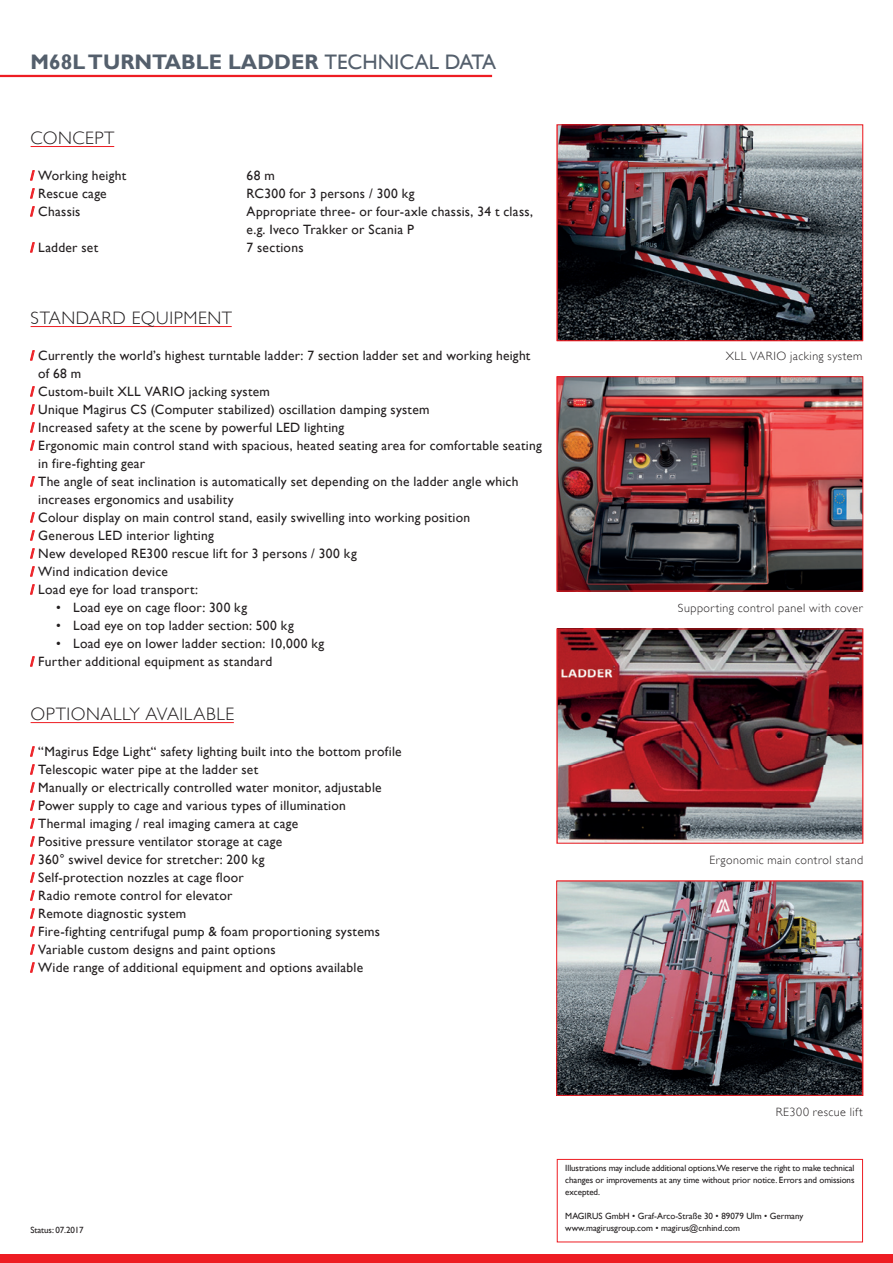
<style>
.page{position:relative;width:893px;height:1263px;background:#fff}
.page>*{position:absolute;margin:0;border:0;box-sizing:border-box;transform-origin:0 0}
.DS_tit01{font:700 21px "Gill Sans";color:#545f6c}
._04_Copy{font:300 18px "Gill Sans";letter-spacing:.03em;color:#231f20}
.DS_corpo_testo{font:13.5px "Gill Sans";letter-spacing:.02em;color:#231f20}
.DS_corpo_testo-2{font:300 12px "Gill Sans";letter-spacing:.04em;color:#231f20}
.DS_corpotesto_piedip{font:9px/12px "Gill Sans";color:#231f20;text-align:justify}
.s1{font-weight:400}
.s2{font-weight:700;color:#ee1d23}
</style>
<div class="page">
<div style="left:0;top:1254px;width:893px;height:9px;background:#ee1d23"></div>
<div style="left:557px;top:1159px;width:306px;height:83px;border:1px solid #ee1d23"></div>
<img style="left:559px;top:631px;width:302px;height:210px">
<img style="left:559px;top:127px;width:302px;height:212px">
<div style="left:557px;top:125px;width:306px;height:216px;border:1px solid #ee1d23"></div>
<img style="left:559px;top:378px;width:302px;height:211px">
<div style="left:557px;top:376px;width:306px;height:215px;border:1px solid #ee1d23"></div>
<div style="left:557px;top:629px;width:306px;height:214px;border:1px solid #ee1d23"></div>
<img style="left:558px;top:883px;width:302px;height:210px">
<div style="left:556px;top:881px;width:306px;height:214px;border:1px solid #ee1d23"></div>
<hr style="left:0;top:75px;width:492px;height:2px;background:#ee1d23">
<hr style="left:31px;top:146px;width:83px;height:1px;background:#ee1d23">
<svg style="left:30px;top:170px;width:5px;height:11px"></svg>
<svg style="left:30px;top:188px;width:5px;height:11px"></svg>
<svg style="left:30px;top:206px;width:5px;height:11px"></svg>
<svg style="left:30px;top:242px;width:5px;height:11px"></svg>
<hr style="left:31px;top:326px;width:201px;height:1px;background:#ee1d23">
<svg style="left:30px;top:350px;width:5px;height:11px"></svg>
<svg style="left:30px;top:386px;width:5px;height:11px"></svg>
<svg style="left:30px;top:404px;width:5px;height:11px"></svg>
<svg style="left:30px;top:422px;width:5px;height:11px"></svg>
<svg style="left:30px;top:440px;width:5px;height:11px"></svg>
<svg style="left:30px;top:476px;width:5px;height:11px"></svg>
<svg style="left:30px;top:512px;width:5px;height:11px"></svg>
<svg style="left:30px;top:530px;width:5px;height:11px"></svg>
<svg style="left:30px;top:548px;width:5px;height:11px"></svg>
<svg style="left:30px;top:566px;width:5px;height:11px"></svg>
<svg style="left:30px;top:584px;width:5px;height:11px"></svg>
<svg style="left:30px;top:656px;width:5px;height:11px"></svg>
<hr style="left:31px;top:722px;width:203px;height:1px;background:#ee1d23">
<svg style="left:30px;top:746px;width:5px;height:11px"></svg>
<svg style="left:30px;top:764px;width:5px;height:11px"></svg>
<svg style="left:30px;top:782px;width:5px;height:11px"></svg>
<svg style="left:30px;top:800px;width:5px;height:11px"></svg>
<svg style="left:30px;top:818px;width:5px;height:11px"></svg>
<svg style="left:30px;top:836px;width:5px;height:11px"></svg>
<svg style="left:30px;top:854px;width:5px;height:11px"></svg>
<svg style="left:30px;top:872px;width:5px;height:11px"></svg>
<svg style="left:30px;top:890px;width:5px;height:11px"></svg>
<svg style="left:30px;top:908px;width:5px;height:11px"></svg>
<svg style="left:30px;top:926px;width:5px;height:11px"></svg>
<svg style="left:30px;top:944px;width:5px;height:11px"></svg>
<svg style="left:30px;top:962px;width:5px;height:11px"></svg>
<p class="DS_tit01" style="left:31px;top:49px;width:467px">M68L TURNTABLE LADDER <span class="s1">TECHNICAL DATA</span></p>
<p class="_04_Copy" style="left:31px;top:127px;width:85px">CONCEPT</p>
<p class="DS_corpo_testo" style="left:31px;top:168px;width:97px"><span class="s2">/</span> Working height</p>
<p class="DS_corpo_testo" style="left:247px;top:168px;width:30px">68 m</p>
<p class="DS_corpo_testo" style="left:31px;top:186px;width:78px"><span class="s2">/</span> Rescue cage</p>
<p class="DS_corpo_testo" style="left:247px;top:186px;width:170px">RC300 for 3 persons / 300 kg</p>
<p class="DS_corpo_testo" style="left:31px;top:204px;width:51px"><span class="s2">/</span> Chassis</p>
<p class="DS_corpo_testo" style="left:247px;top:204px;width:288px">Appropriate three- or four-axle chassis, 34 t class,</p>
<p class="DS_corpo_testo" style="left:247px;top:222px;width:169px">e.g. Iveco Trakker or Scania P</p>
<p class="DS_corpo_testo" style="left:31px;top:240px;width:69px"><span class="s2">/</span> Ladder set</p>
<p class="DS_corpo_testo" style="left:247px;top:240px;width:58px">7 sections</p>
<p class="_04_Copy" style="left:31px;top:307px;width:203px">STANDARD EQUIPMENT</p>
<p class="DS_corpo_testo" style="left:31px;top:348px;width:501px"><span class="s2">/</span> Currently the world’s highest turntable ladder: 7 section ladder set and working height</p>
<p class="DS_corpo_testo" style="left:38px;top:366px;width:45px">of 68 m</p>
<p class="DS_corpo_testo" style="left:31px;top:384px;width:241px"><span class="s2">/</span> Custom-built XLL VARIO jacking system</p>
<p class="DS_corpo_testo" style="left:31px;top:402px;width:401px"><span class="s2">/</span> Unique Magirus CS (Computer stabilized) oscillation damping system</p>
<p class="DS_corpo_testo" style="left:31px;top:420px;width:315px"><span class="s2">/</span> Increased safety at the scene by powerful LED lighting</p>
<p class="DS_corpo_testo" style="left:31px;top:438px;width:513px"><span class="s2">/</span> Ergonomic main control stand with spacious, heated seating area for comfortable seating</p>
<p class="DS_corpo_testo" style="left:38px;top:456px;width:109px">in fire-fighting gear</p>
<p class="DS_corpo_testo" style="left:31px;top:474px;width:489px"><span class="s2">/</span> The angle of seat inclination is automatically set depending on the ladder angle which</p>
<p class="DS_corpo_testo" style="left:38px;top:492px;width:197px">increases ergonomics and usability</p>
<p class="DS_corpo_testo" style="left:31px;top:510px;width:441px"><span class="s2">/</span> Colour display on main control stand, easily swivelling into working position</p>
<p class="DS_corpo_testo" style="left:31px;top:528px;width:185px"><span class="s2">/</span> Generous LED interior lighting</p>
<p class="DS_corpo_testo" style="left:31px;top:546px;width:328px"><span class="s2">/</span> New developed RE300 rescue lift for 3 persons / 300 kg</p>
<p class="DS_corpo_testo" style="left:31px;top:564px;width:139px"><span class="s2">/</span> Wind indication device</p>
<p class="DS_corpo_testo" style="left:31px;top:582px;width:169px"><span class="s2">/</span> Load eye for load transport:</p>
<p class="DS_corpo_testo" style="left:56px;top:600px;width:193px">• Load eye on cage floor: 300 kg</p>
<p class="DS_corpo_testo" style="left:56px;top:618px;width:239px">• Load eye on top ladder section: 500 kg</p>
<p class="DS_corpo_testo" style="left:56px;top:636px;width:270px">• Load eye on lower ladder section: 10,000 kg</p>
<p class="DS_corpo_testo" style="left:31px;top:654px;width:243px"><span class="s2">/</span> Further additional equipment as standard</p>
<p class="_04_Copy" style="left:31px;top:703px;width:205px">OPTIONALLY AVAILABLE</p>
<p class="DS_corpo_testo" style="left:31px;top:744px;width:373px"><span class="s2">/</span> “Magirus Edge Light“ safety lighting built into the bottom profile</p>
<p class="DS_corpo_testo" style="left:31px;top:762px;width:229px"><span class="s2">/</span> Telescopic water pipe at the ladder set</p>
<p class="DS_corpo_testo" style="left:31px;top:780px;width:352px"><span class="s2">/</span> Manually or electrically controlled water monitor, adjustable</p>
<p class="DS_corpo_testo" style="left:31px;top:798px;width:317px"><span class="s2">/</span> Power supply to cage and various types of illumination</p>
<p class="DS_corpo_testo" style="left:31px;top:816px;width:269px"><span class="s2">/</span> Thermal imaging / real imaging camera at cage</p>
<p class="DS_corpo_testo" style="left:31px;top:834px;width:253px"><span class="s2">/</span> Positive pressure ventilator storage at cage</p>
<p class="DS_corpo_testo" style="left:31px;top:852px;width:235px"><span class="s2">/</span> 360° swivel device for stretcher: 200 kg</p>
<p class="DS_corpo_testo" style="left:31px;top:870px;width:215px"><span class="s2">/</span> Self-protection nozzles at cage floor</p>
<p class="DS_corpo_testo" style="left:31px;top:888px;width:203px"><span class="s2">/</span> Radio remote control for elevator</p>
<p class="DS_corpo_testo" style="left:31px;top:906px;width:157px"><span class="s2">/</span> Remote diagnostic system</p>
<p class="DS_corpo_testo" style="left:31px;top:924px;width:351px"><span class="s2">/</span> Fire-fighting centrifugal pump &amp; foam proportioning systems</p>
<p class="DS_corpo_testo" style="left:31px;top:942px;width:247px"><span class="s2">/</span> Variable custom designs and paint options</p>
<p class="DS_corpo_testo" style="left:31px;top:960px;width:334px"><span class="s2">/</span> Wide range of additional equipment and options available</p>
<p class="DS_corpo_testo-2" style="left:726px;top:349px;width:138px">XLL VARIO jacking system</p>
<p class="DS_corpo_testo-2" style="left:678px;top:601px;width:186px">Supporting control panel with cover</p>
<p class="DS_corpo_testo-2" style="left:709px;top:853px;width:155px">Ergonomic main control stand</p>
<p class="DS_corpotesto_piedip" style="left:31px;top:1224px;width:55px">Status: 07.2017</p>
<p class="DS_corpo_testo-2" style="left:776px;top:1105px;width:88px">RE300 rescue lift</p>
<p class="DS_corpotesto_piedip" style="left:565px;top:1162px;width:291px">Illustrations may include additional options.We reserve the right to make technical changes or improvements at any time without prior notice. Errors and omissions excepted.</p>
<p class="DS_corpotesto_piedip" style="left:565px;top:1210px;width:240px">MAGIRUS GmbH • Graf-Arco-Straße 30 • 89079 Ulm • Germany</p>
<p class="DS_corpotesto_piedip" style="left:565px;top:1222px;width:176px">www.magirusgroup.com • magirus@cnhind.com</p>
</div>
